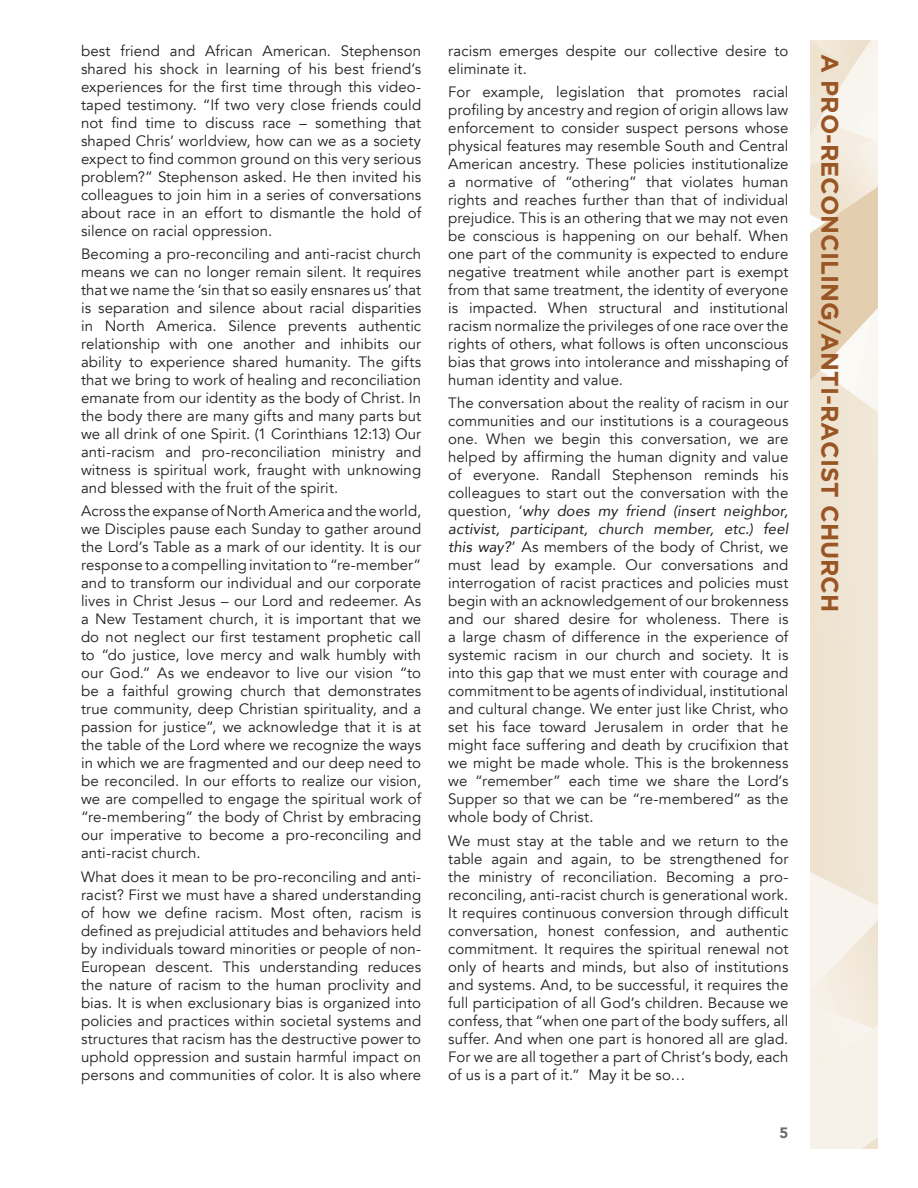
<style>
.page{position:relative;width:918px;height:1188px;background:#fff}
.page>*{position:absolute;margin:0;border:0;box-sizing:border-box;transform-origin:0 0}
.t1{font:700 24px "Gotham";color:#995524}
.t2{font:15px/18px "Avenir";letter-spacing:.005em;color:#231f20;text-align:justify}
.t3{font:900 15px "Avenir";color:#6c6d70}
.s1{font-style:italic}
</style>
<div class="page">
<img style="left:810px;top:40px;width:68px;height:1109px">
<p class="t2" style="left:81px;top:42px;width:342px">best friend and African American. Stephenson shared his shock in learning of his best friend’s experiences for the first time through this video&shy;taped testimony. “If two very close friends could not find time to discuss race – something that shaped Chris’ worldview, how can we as a society expect to find common ground on this very serious problem?” Stephenson asked. He then invited his colleagues to join him in a series of conversations about race in an effort to dismantle the hold of silence on racial oppression.</p>
<p class="t2" style="left:81px;top:245px;width:342px">Becoming a pro-reconciling and anti-racist church means we can no longer remain silent. It requires that we name the ‘sin that so easily ensnares us’ that is separation and silence about racial disparities in North America. Silence prevents authentic relationship with one another and inhibits our ability to experience shared humanity. The gifts that we bring to work of healing and reconciliation emanate from our identity as the body of Christ. In the body there are many gifts and many parts but we all drink of one Spirit. (1 Corinthians 12:13) Our anti-racism and pro-reconciliation ministry and witness is spiritual work, fraught with unknowing and blessed with the fruit of the spirit.</p>
<p class="t2" style="left:81px;top:502px;width:342px">Across the expanse of North America and the world, we Disciples pause each Sunday to gather around the Lord’s Table as a mark of our identity. It is our response to a compelling invitation to “re-member” and to transform our individual and our corporate lives in Christ Jesus – our Lord and redeemer. As a New Testament church, it is important that we do not neglect our first testament prophetic call to “do justice, love mercy and walk humbly with our God.” As we endeavor to live our vision “to be a faithful growing church that demonstrates true community, deep Christian spirituality, and a passion for justice”, we acknowledge that it is at the table of the Lord where we recognize the ways in which we are fragmented and our deep need to be reconciled. In our efforts to realize our vision, we are compelled to engage the spiritual work of “re-membering” the body of Christ by embracing our imperative to become a pro-reconciling and anti-racist church.</p>
<p class="t2" style="left:81px;top:868px;width:342px">What does it mean to be pro-reconciling and anti&shy;racist? First we must have a shared understanding of how we define racism. Most often, racism is defined as prejudicial attitudes and behaviors held by individuals toward minorities or people of non-European descent. This understanding reduces the nature of racism to the human proclivity and bias. It is when exclusionary bias is organized into policies and practices within societal systems and structures that racism has the destructive power to uphold oppression and sustain harmful impact on persons and communities of color. It is also where</p>
<p class="t2" style="left:448px;top:42px;width:342px">racism emerges despite our collective desire to eliminate it.</p>
<p class="t2" style="left:448px;top:83px;width:342px">For example, legislation that promotes racial profiling by ancestry and region of origin allows law enforcement to consider suspect persons whose physical features may resemble South and Central American ancestry. These policies institutionalize a normative of “othering” that violates human rights and reaches further than that of individual prejudice. This is an othering that we may not even be conscious is happening on our behalf. When one part of the community is expected to endure negative treatment while another part is exempt from that same treatment, the identity of everyone is impacted. When structural and institutional racism normalize the privileges of one race over the rights of others, what follows is often unconscious bias that grows into intolerance and misshaping of human identity and value.</p>
<p class="t2" style="left:448px;top:394px;width:342px">The conversation about the reality of racism in our communities and our institutions is a courageous one. When we begin this conversation, we are helped by affirming the human dignity and value of everyone. Randall Stephenson reminds his colleagues to start out the conversation with the question, ‘<span class="s1">why does my friend (insert neighbor, activist, participant, church member, etc.) feel this way?</span>’ As members of the body of Christ, we must lead by example. Our conversations and interrogation of racist practices and policies must begin with an acknowledgement of our brokenness and our shared desire for wholeness. There is a large chasm of difference in the experience of systemic racism in our church and society. It is into this gap that we must enter with courage and commitment to be agents of individual, institutional and cultural change. We enter just like Christ, who set his face toward Jerusalem in order that he might face suffering and death by crucifixion that we might be made whole. This is the brokenness we “remember” each time we share the Lord’s Supper so that we can be “re-membered” as the whole body of Christ.</p>
<p class="t2" style="left:448px;top:832px;width:342px">We must stay at the table and we return to the table again and again, to be strengthened for the ministry of reconciliation. Becoming a pro&shy;reconciling, anti-racist church is generational work.<br>It requires continuous conversion through difficult conversation, honest confession, and authentic commitment. It requires the spiritual renewal not only of hearts and minds, but also of institutions and systems. And, to be successful, it requires the full participation of all God’s children. Because we confess, that “when one part of the body suffers, all suffer. And when one part is honored all are glad.<br>For we are all together a part of Christ’s body, each of us is a part of it.” May it be so…</p>
<p class="t3" style="left:780px;top:1120px;width:10px">5</p>
<h1 class="t1" style="left:844px;top:54px;width:560px;rotate:90deg">A PRO-RECONCILING/ANTI-RACIST CHURCH</h1>
</div>
